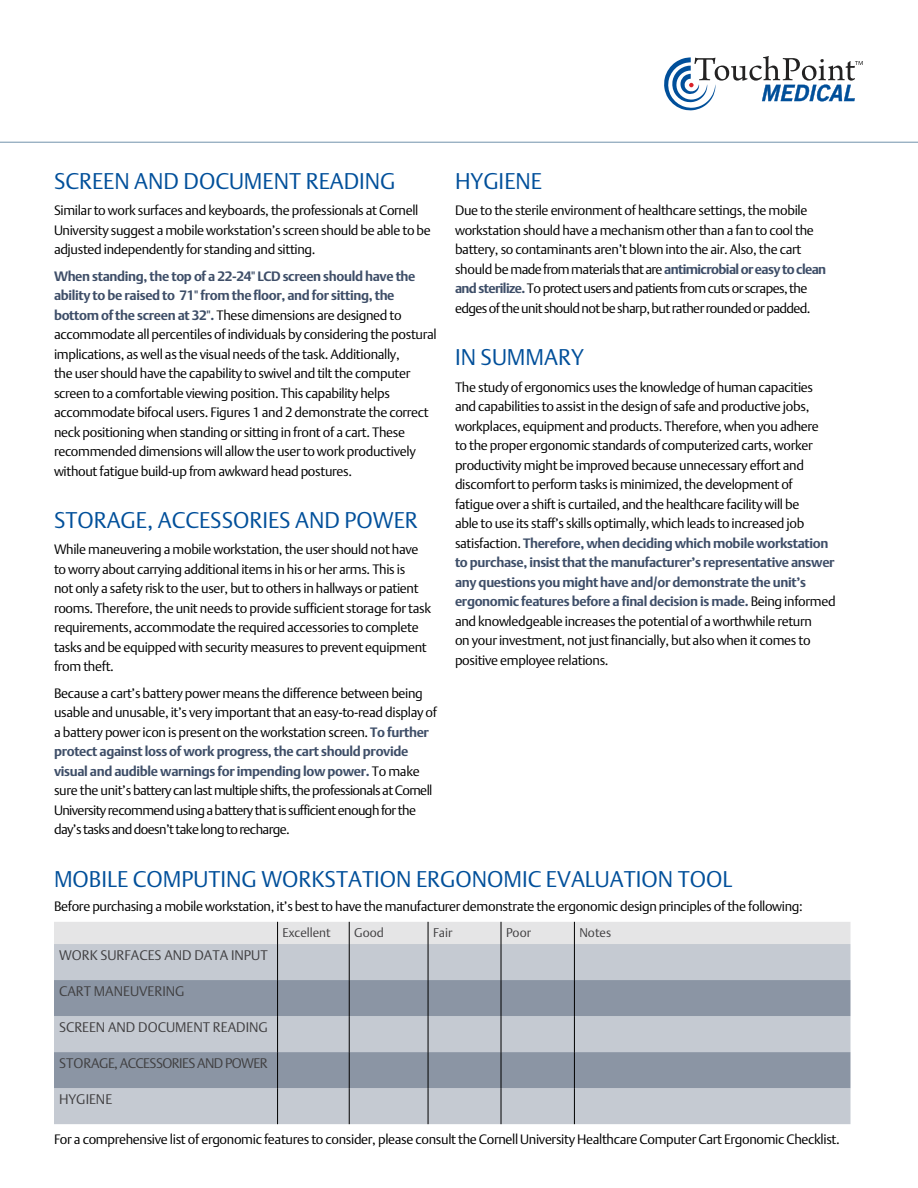
<style>
.page{position:relative;width:918px;height:1188px;background:#fff}
.page>*{position:absolute;margin:0;border:0;box-sizing:border-box;transform-origin:0 0}
.t1{font:300 22.5px "DTL Argo T";color:#004f9a}
.t2{font:300 13.8px "DTL Argo T";color:#414042}
.t3{font:300 13.8px "DTL Argo T";letter-spacing:-.04em;color:#414042}
.t4{font:300 13.5px/19.5px "DTL Argo T";letter-spacing:-.025em;color:#000}
.t5{font:300 12.45px "DTL Argo T";color:#414042}
.s1{font-weight:700;color:#3e4e68}
</style>
<div class="page">
<hr style="left:0;top:142px;width:918px;height:1px;background:#7192ac">
<div style="left:54px;top:944px;width:796px;height:180px;background:#c5cad2"></div>
<svg style="left:54px;top:980px;width:796px;height:108px;background:#9da6b2"></svg>
<div style="left:54px;top:922px;width:796px;height:22px;background:#e5e5e6"></div>
<hr style="left:277px;top:944px;width:1px;height:36px;background:#000">
<hr style="left:349px;top:944px;width:1px;height:36px;background:#000">
<hr style="left:428px;top:944px;width:1px;height:36px;background:#000">
<hr style="left:501px;top:944px;width:1px;height:36px;background:#000">
<hr style="left:574px;top:944px;width:1px;height:36px;background:#000">
<hr style="left:277px;top:980px;width:1px;height:36px;background:#000">
<hr style="left:349px;top:980px;width:1px;height:36px;background:#000">
<hr style="left:428px;top:980px;width:1px;height:36px;background:#000">
<hr style="left:501px;top:980px;width:1px;height:36px;background:#000">
<hr style="left:574px;top:980px;width:1px;height:36px;background:#000">
<hr style="left:277px;top:1016px;width:1px;height:36px;background:#000">
<hr style="left:349px;top:1016px;width:1px;height:36px;background:#000">
<hr style="left:428px;top:1016px;width:1px;height:36px;background:#000">
<hr style="left:501px;top:1016px;width:1px;height:36px;background:#000">
<hr style="left:574px;top:1016px;width:1px;height:36px;background:#000">
<hr style="left:277px;top:1052px;width:1px;height:36px;background:#000">
<hr style="left:349px;top:1052px;width:1px;height:36px;background:#000">
<hr style="left:428px;top:1052px;width:1px;height:36px;background:#000">
<hr style="left:501px;top:1052px;width:1px;height:36px;background:#000">
<hr style="left:574px;top:1052px;width:1px;height:36px;background:#000">
<hr style="left:277px;top:1088px;width:1px;height:36px;background:#000">
<hr style="left:349px;top:1088px;width:1px;height:36px;background:#000">
<hr style="left:428px;top:1088px;width:1px;height:36px;background:#000">
<hr style="left:501px;top:1088px;width:1px;height:36px;background:#000">
<hr style="left:574px;top:1088px;width:1px;height:36px;background:#000">
<svg style="left:664px;top:56px;width:198px;height:54px"></svg>
<h1 class="t1" style="left:54px;top:168px;width:343px">Screen and document reading</h1>
<p class="t4" style="left:54px;top:201px;width:378px">Similar to work surfaces and keyboards, the professionals at Cornell<br>University suggest a mobile workstation’s screen should be able to be adjusted independently for standing and sitting.</p>
<p class="t4" style="left:54px;top:266px;width:384px"><span class="s1">When standing, the top of a 22-24" LCD screen should have the ability to be raised to 71" from the floor, and for sitting, the bottom of the screen at 32".</span> These dimensions are designed to accommodate all percentiles of individuals by considering the postural implications, as well as the visual needs of the task. Additionally,<br>the user should have the capability to swivel and tilt the computer screen to a comfortable viewing position. This capability helps accommodate bifocal users. Figures 1 and 2 demonstrate the correct neck positioning when standing or sitting in front of a cart. These recommended dimensions will allow the user to work productively without fatigue build-up from awkward head postures.</p>
<h1 class="t1" style="left:54px;top:507px;width:365px">Storage, accessories and power</h1>
<p class="t4" style="left:54px;top:540px;width:379px">While maneuvering a mobile workstation, the user should not have to worry about carrying additional items in his or her arms. This is<br>not only a safety risk to the user, but to others in hallways or patient rooms. Therefore, the unit needs to provide sufficient storage for task requirements, accommodate the required accessories to complete tasks and be equipped with security measures to prevent equipment from theft.</p>
<p class="t4" style="left:54px;top:683px;width:385px">Because a cart’s battery power means the difference between being usable and unusable, it’s very important that an easy-to-read display of a battery power icon is present on the workstation screen. <span class="s1">To further protect against loss of work progress, the cart should provide visual and audible warnings for impending low power.</span> To make sure the unit’s battery can last multiple shifts, the professionals at Cornell University recommend using a battery that is sufficient enough for the day’s tasks and doesn’t take long to recharge.</p>
<h1 class="t1" style="left:455px;top:168px;width:89px">Hygiene</h1>
<p class="t4" style="left:455px;top:201px;width:373px">Due to the sterile environment of healthcare settings, the mobile workstation should have a mechanism other than a fan to cool the battery, so contaminants aren’t blown into the air. Also, the cart should be made from materials that are <span class="s1">antimicrobial or easy to clean and sterilize.</span>To protect users and patients from cuts or scrapes, the edges of the unit should not be sharp, but rather rounded or padded.</p>
<h1 class="t1" style="left:455px;top:344px;width:130px">I n summary</h1>
<p class="t4" style="left:455px;top:377px;width:382px">The study of ergonomics uses the knowledge of human capacities and capabilities to assist in the design of safe and productive jobs, workplaces, equipment and products. Therefore, when you adhere<br>to the proper ergonomic standards of computerized carts, worker productivity might be improved because unnecessary effort and discomfort to perform tasks is minimized, the development of fatigue over a shift is curtailed, and the healthcare facility will be<br>able to use its staff’s skills optimally, which leads to increased job satisfaction. <span class="s1">Therefore, when deciding which mobile workstation to purchase, insist that the manufacturer’s representative answer any questions you might have and/or demonstrate the unit’s ergonomic features before a final decision is made.</span> Being informed and knowledgeable increases the potential of a worthwhile return<br>on your investment, not just financially, but also when it comes to positive employee relations.</p>
<h1 class="t1" style="left:54px;top:866px;width:680px">M obile Computing Workstation Ergonomic Evaluation Tool</h1>
<p class="t4" style="left:54px;top:897px;width:750px">Before purchasing a mobile workstation, it’s best to have the manufacturer demonstrate the ergonomic design principles of the following:</p>
<p class="t2" style="left:59px;top:947px;width:210px">Work surfaces and data input</p>
<p class="t2" style="left:59px;top:983px;width:127px">Cart maneuvering</p>
<p class="t2" style="left:59px;top:1019px;width:210px">Screen and document reading</p>
<p class="t3" style="left:59px;top:1055px;width:210px">Storage, accessories and power</p>
<p class="t2" style="left:59px;top:1091px;width:55px">Hygiene</p>
<p class="t5" style="left:283px;top:925px;width:50px">Excellent</p>
<p class="t5" style="left:354px;top:925px;width:31px">Good</p>
<p class="t5" style="left:433px;top:925px;width:21px">Fair</p>
<p class="t5" style="left:506px;top:925px;width:27px">Poor</p>
<p class="t5" style="left:579px;top:925px;width:33px">N otes</p>
<p class="t4" style="left:54px;top:1130px;width:787px">For a comprehensive list of ergonomic features to consider, please consult the Cornell University Healthcare Computer Cart Ergonomic Checklist.</p>
</div>
